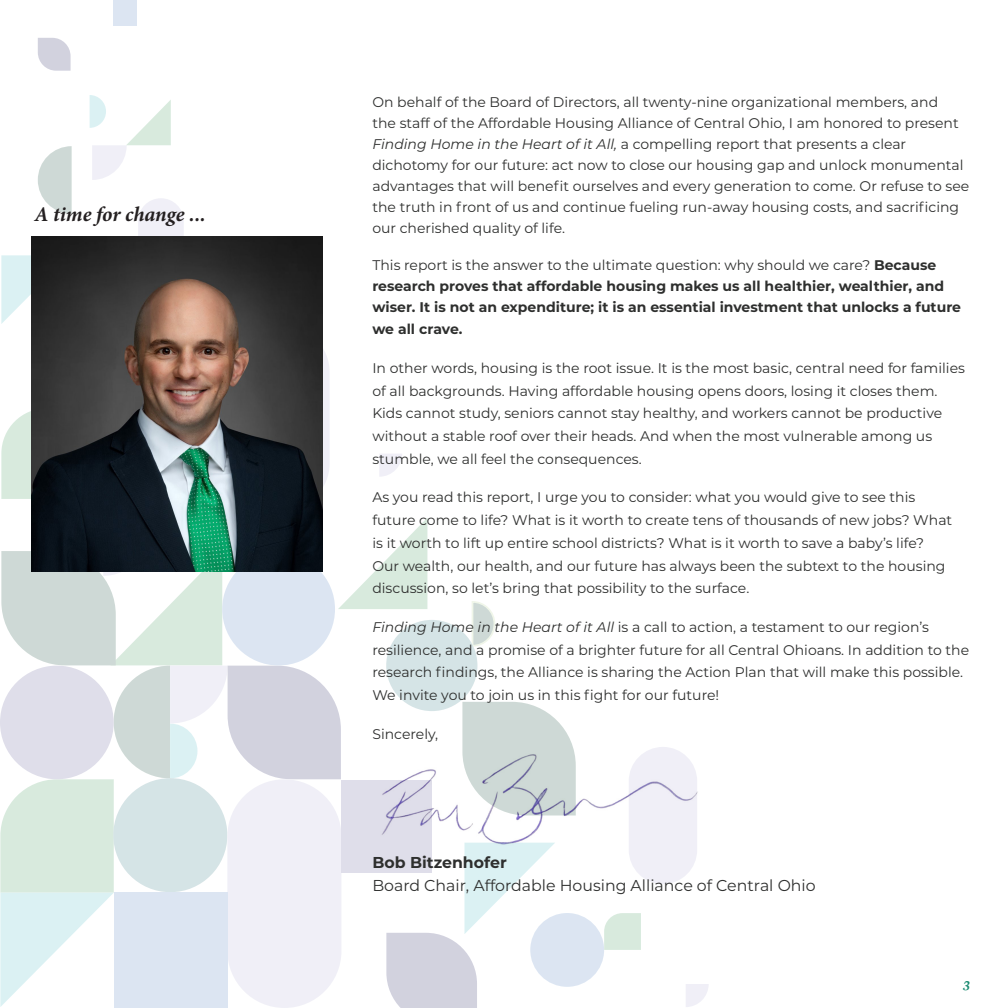
<style>
.page{position:relative;width:1008px;height:1008px;background:#fff}
.page>*{position:absolute;margin:0;border:0;box-sizing:border-box;transform-origin:0 0}
.t1{font:italic 700 21px "Minion Pro";letter-spacing:-.005em;color:#231f20}
.Body{font:15.75px "Montserrat";color:#2e2f2e}
.Body-2{font:700 15.75px "Montserrat";color:#2e2f2e}
.Body-3{font:14px/22.8px "Montserrat";color:#2e2f2e}
.Body-4{font:700 14px/21px "Montserrat";color:#2e2f2e}
.t2{font:italic 700 14px "Questa";color:#198a70}
.s1{font-style:italic}
.s2{font-weight:400}
</style>
<div class="page">
<div style="left:530px;top:913px;width:74px;height:74px;background:#dce5f2;border-radius:50%"></div>
<svg style="left:38px;top:146px;width:34px;height:68px"></svg>
<div style="left:629px;top:747px;width:68px;height:137px;background:#f0eff7;border-radius:34px"></div>
<svg style="left:1px;top:255px;width:31px;height:69px"></svg>
<svg style="left:90px;top:95px;width:81px;height:85px"></svg>
<svg style="left:38px;top:38px;width:33px;height:33px"></svg>
<svg style="left:686px;top:984px;width:23px;height:23px"></svg>
<svg style="left:604px;top:913px;width:37px;height:37px"></svg>
<div style="left:138px;top:198px;width:46px;height:92px;background:#f0eff7;border-radius:23px"></div>
<div style="left:113px;top:0;width:23px;height:25px;background:#dce5f2"></div>
<svg style="left:0;top:356px;width:574px;height:652px"></svg>
<img style="left:360px;top:746px;width:338px;height:100px">
<img style="left:32px;top:236px;width:291px;height:335px">
<p class="t1" style="left:34px;top:199px;width:173px">A time for change ...</p>
<p class="Body-3" style="left:372px;top:91px;width:598px;line-height:21px">On behalf of the Board of Directors, all twenty-nine organizational members, and<br>the staff of the Affordable Housing Alliance of Central Ohio, I am honored to present <span class="s1">Finding Home in the Heart of it All,</span> a compelling report that presents a clear dichotomy for our future: act now to close our housing gap and unlock monumental advantages that will benefit ourselves and every generation to come. Or refuse to see the truth in front of us and continue fueling run-away housing costs, and sacrificing our cherished quality of life.</p>
<p class="Body-4" style="left:372px;top:253px;width:590px"><span class="s2">This report is the answer to the ultimate question: why should we care?</span> Because research proves that affordable housing makes us all healthier, wealthier, and wiser. It is not an expenditure; it is an essential investment that unlocks a future</p>
<p class="Body-4" style="left:372px;top:318px;width:92px">we all crave.</p>
<p class="Body-3" style="left:372px;top:356px;width:594px">In other words, housing is the root issue. It is the most basic, central need for families of all backgrounds. Having affordable housing opens doors, losing it closes them.<br>Kids cannot study, seniors cannot stay healthy, and workers cannot be productive without a stable roof over their heads. And when the most vulnerable among us stumble, we all feel the consequences.</p>
<p class="Body-3" style="left:372px;top:485px;width:581px">As you read this report, I urge you to consider: what you would give to see this future come to life? What is it worth to create tens of thousands of new jobs? What is it worth to lift up entire school districts? What is it worth to save a baby’s life?<br>Our wealth, our health, and our future has always been the subtext to the housing discussion, so let’s bring that possibility to the surface.</p>
<p class="Body-3" style="left:372px;top:615px;width:598px"><span class="s1">Finding Home in the Heart of it All</span> is a call to action, a testament to our region’s resilience, and a promise of a brighter future for all Central Ohioans. In addition to the research findings, the Alliance is sharing the Action Plan that will make this possible.<br>We invite you to join us in this fight for our future!</p>
<p class="Body-3" style="left:372px;top:722px;width:67px">Sincerely,</p>
<p class="Body-2" style="left:372px;top:851px;width:136px">Bob Bitzenhofer</p>
<p class="Body" style="left:372px;top:874px;width:445px">Board Chair, Affordable Housing Alliance of Central Ohio</p>
<p class="t2" style="left:963px;top:974px;width:8px">3</p>
</div>
